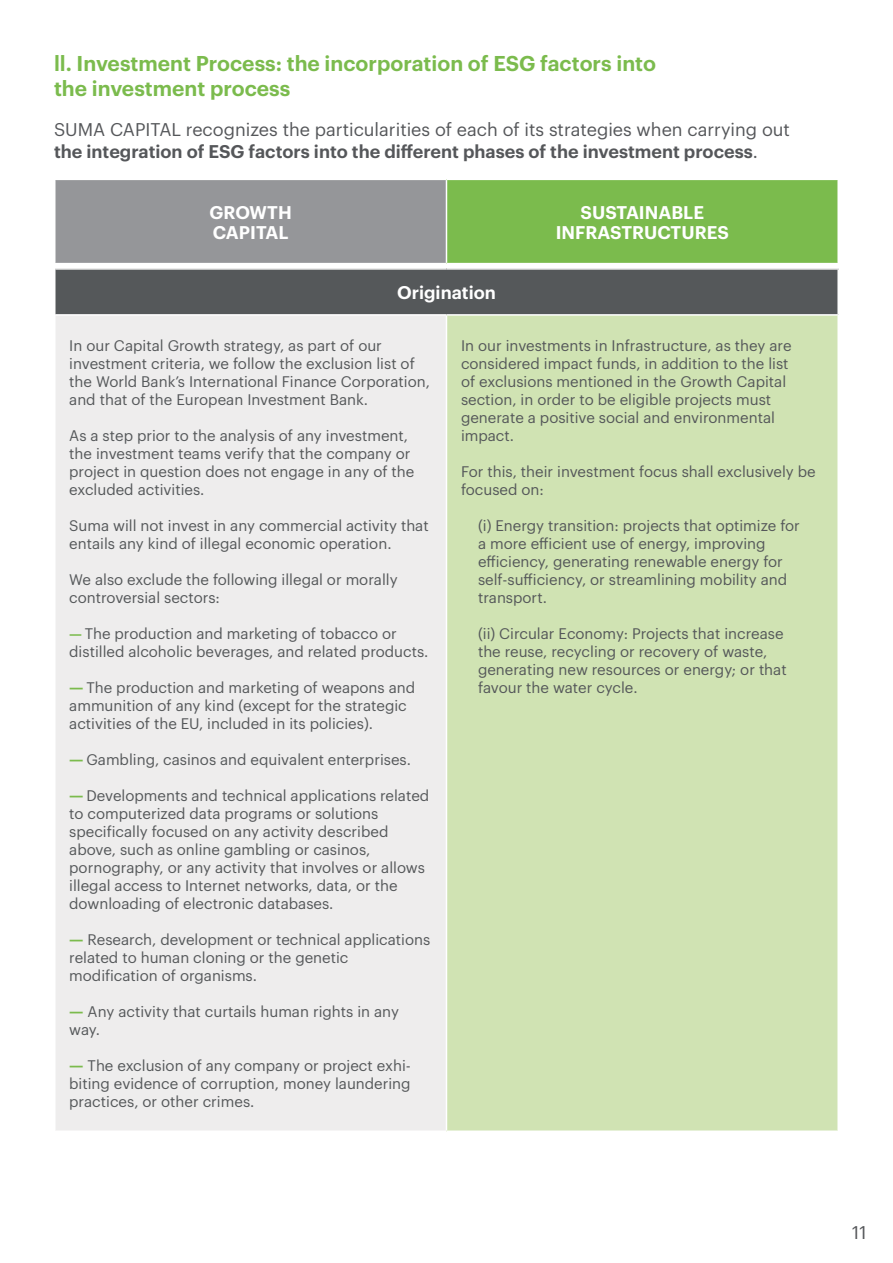
<style>
.page{position:relative;width:893px;height:1263px;background:#fff}
.page>*{position:absolute;margin:0;border:0;box-sizing:border-box;transform-origin:0 0}
.t1{font:600 21px/25.2px "Graphik";color:#7bbb4d}
.t2{font:18px/21.6px "Graphik";color:#55575a}
.t3{font:600 18px/19.5px "Graphik";color:#fff}
.t4{font:15px/18px "Graphik";color:#55585a}
.s1{font-weight:600}
.s2{font-weight:900;font-size:13.5px;color:#7bbb4d}
.s3{font-weight:900;color:#7bbb4d}
</style>
<div class="page">
<div style="left:55px;top:269px;width:783px;height:46px;background:#55585a"></div>
<div style="left:55px;top:315px;width:391px;height:816px;background:#eeeded"></div>
<div style="left:446px;top:315px;width:392px;height:816px;background:#d0e3b3"></div>
<hr style="left:54px;top:268px;width:392px;height:2px;background:#fff">
<hr style="left:54px;top:270px;width:2px;height:44px;background:#fff">
<hr style="left:446px;top:268px;width:393px;height:2px;background:#fff">
<hr style="left:837px;top:270px;width:2px;height:44px;background:#fff">
<hr style="left:54px;top:314px;width:392px;height:2px;background:#fff">
<hr style="left:54px;top:316px;width:2px;height:814px;background:#fff">
<hr style="left:54px;top:1130px;width:392px;height:2px;background:#fff">
<hr style="left:446px;top:314px;width:393px;height:2px;background:#fff">
<hr style="left:446px;top:316px;width:1px;height:814px;background:#fff">
<hr style="left:837px;top:316px;width:2px;height:814px;background:#fff">
<hr style="left:446px;top:1130px;width:393px;height:2px;background:#fff">
<div style="left:55px;top:179px;width:391px;height:85px;background:#959699"></div>
<div style="left:446px;top:179px;width:392px;height:85px;background:#7bbb4d"></div>
<hr style="left:54px;top:179px;width:392px;height:1px;background:#fff">
<hr style="left:54px;top:180px;width:2px;height:83px;background:#fff">
<hr style="left:54px;top:263px;width:392px;height:1px;background:#fff">
<hr style="left:446px;top:179px;width:393px;height:1px;background:#fff">
<hr style="left:446px;top:180px;width:1px;height:83px;background:#fff">
<hr style="left:837px;top:180px;width:2px;height:83px;background:#fff">
<hr style="left:446px;top:263px;width:393px;height:1px;background:#fff">
<h1 class="t1" style="left:54px;top:49px;width:604px">ll. Investment Process: the incorporation of ESG factors into the investment process</h1>
<p class="t2" style="left:54px;top:117px;width:737px">SUMA CAPITAL recognizes the particularities of each of its strategies when carrying out <span class="s1">the integration of ESG factors into the different phases of the investment process</span>.</p>
<p class="t3" style="left:209px;top:201px;width:84px">GROWTH<br>CAPITAL</p>
<p class="t3" style="left:556px;top:201px;width:175px;text-align:center">SUSTAINABLE<br>INFRASTRUCTURES</p>
<p class="t3" style="left:397px;top:281px;width:100px">Origination</p>
<p class="t4" style="left:69px;top:335px;width:362px">In our Capital Growth strategy, as part of our investment criteria, we follow the exclusion list of the World Bank’s International Finance Corporation, and that of the European Investment Bank.</p>
<p class="t4" style="left:69px;top:425px;width:347px">As a step prior to the analysis of any investment, the investment teams verify that the company or project in question does not engage in any of the excluded activities.</p>
<p class="t4" style="left:69px;top:515px;width:361px">Suma will not invest in any commercial activity that entails any kind of illegal economic operation.</p>
<p class="t4" style="left:69px;top:569px;width:330px">We also exclude the following illegal or morally controversial sectors:</p>
<p class="t4" style="left:69px;top:623px;width:361px"><span class="s2">—</span> The production and marketing of tobacco or distilled alcoholic beverages, and related products.</p>
<p class="t4" style="left:69px;top:677px;width:347px"><span class="s3">—</span> The production and marketing of weapons and ammunition of any kind (except for the strategic activities of the EU, included in its policies).</p>
<p class="t4" style="left:69px;top:749px;width:343px"><span class="s3">—</span> Gambling, casinos and equivalent enterprises.</p>
<p class="t4" style="left:69px;top:785px;width:362px"><span class="s3">—</span> Developments and technical applications related to computerized data programs or solutions specifically focused on any activity described above, such as online gambling or casinos, pornography, or any activity that involves or allows illegal access to Internet networks, data, or the downloading of electronic databases.</p>
<p class="t4" style="left:69px;top:929px;width:362px"><span class="s3">—</span> Research, development or technical applications related to human cloning or the genetic modification of organisms.</p>
<p class="t4" style="left:69px;top:1001px;width:331px"><span class="s3">—</span> Any activity that curtails human rights in any way.</p>
<p class="t4" style="left:69px;top:1055px;width:343px;text-align:justify"><span class="s3">—</span> The exclusion of any company or project exhi&shy;biting evidence of corruption, money laundering practices, or other crimes.</p>
<p class="t4" style="left:461px;top:335px;width:332px">In our investments in Infrastructure, as they are considered impact funds, in addition to the list of exclusions mentioned in the Growth Capital section, in order to be eligible projects must generate a positive social and environmental impact.</p>
<p class="t4" style="left:461px;top:461px;width:356px">For this, their investment focus shall exclusively be focused on:</p>
<p class="t4" style="left:478px;top:515px;width:323px">(i) Energy transition: projects that optimize for a more efficient use of energy, improving efficiency, generating renewable energy for self-sufficiency, or streamlining mobility and transport.</p>
<p class="t4" style="left:478px;top:623px;width:310px">(ii) Circular Economy: Projects that increase the reuse, recycling or recovery of waste, generating new resources or energy; or that favour the water cycle.</p>
<p class="t2" style="left:852px;top:1220px;width:16px">11</p>
</div>
